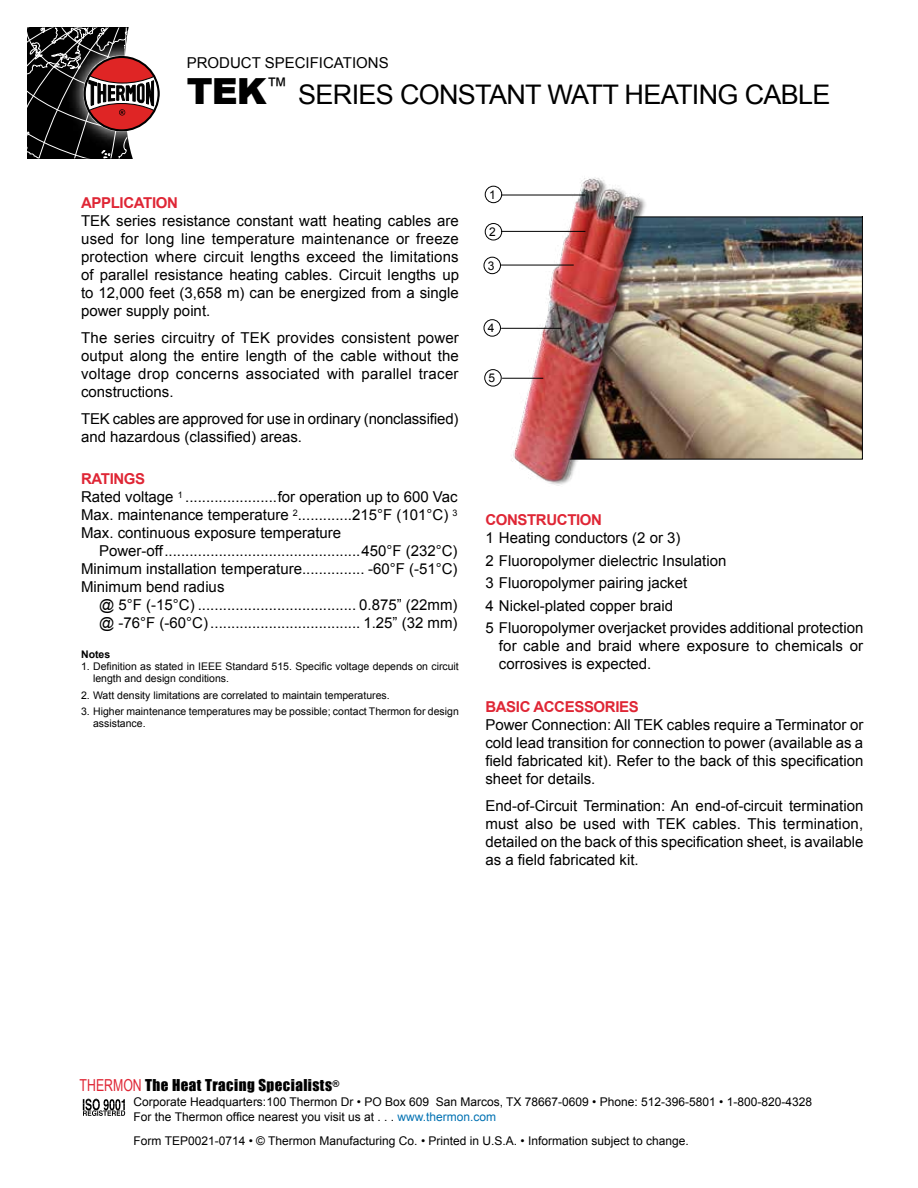
<style>
.page{position:relative;width:918px;height:1188px;background:#fff}
.page>*{position:absolute;margin:0;border:0;box-sizing:border-box;transform-origin:0 0}
.t1{font:27px "Arial";letter-spacing:-.025em;color:#000}
.t2{font:15px/18px "Arial";color:#000}
.t3{font:700 15px "Arial";letter-spacing:-.025em;color:#df2635}
.t4{font:15px "Impact";letter-spacing:.03em;color:#000}
.t5{font:15px "Arial";color:#010101}
.t6{font:12px/15px "Arial";color:#000}
.t7{font:10.5px/12px "Arial";color:#000}
.t8{font:700 10.5px "Arial";color:#000}
.s1{font-weight:900;font-size:36px}
.s2{font-weight:700;color:#df2635}
.s3{font-family:"Arial Narrow";font-size:16.5px;color:#df2635}
.s4{color:#0071b2}
</style>
<div class="page">
<svg style="left:27px;top:27px;width:132px;height:131px"></svg>
<div style="left:84px;top:56px;width:76px;height:75px;border:2px solid #000;border-radius:50%"></div>
<img style="left:698px;top:216px;width:165px;height:244px">
<img style="left:483px;top:177px;width:215px;height:309px">
<hr style="left:501px;top:195px;width:84px;height:1px;background:#000">
<hr style="left:501px;top:328px;width:60px;height:1px;background:#000">
<hr style="left:502px;top:378px;width:41px;height:1px;background:#000">
<hr style="left:500px;top:265px;width:74px;height:1px;background:#000">
<hr style="left:501px;top:231px;width:84px;height:1px;background:#000">
<div style="left:485px;top:186px;width:17px;height:17px;border:1px solid #000;border-radius:50%"></div>
<div style="left:485px;top:223px;width:17px;height:17px;border:1px solid #000;border-radius:50%"></div>
<div style="left:484px;top:257px;width:17px;height:17px;border:1px solid #000;border-radius:50%"></div>
<div style="left:484px;top:319px;width:17px;height:18px;border:1px solid #000;border-radius:50%"></div>
<div style="left:484px;top:369px;width:18px;height:17px;border:1px solid #000;border-radius:50%"></div>
<svg style="left:83px;top:1099px;width:42px;height:17px"></svg>
<p class="t5" style="left:187px;top:53px;width:203px">PRODUCT SPECIFICATIONS</p>
<h1 class="t1" style="left:187px;top:76px;width:645px"><span class="s1">TEK</span><sup>™</sup> SERIES CONSTANT WATT HEATING CABLE</h1>
<p class="t3" style="left:81px;top:192px;width:98px">APPLICATION</p>
<p class="t2" style="left:81px;top:212px;width:379px;text-align:justify">TEK series resistance constant watt heating cables are used for long line temperature maintenance or freeze protection where circuit lengths exceed the limitations of parallel resistance heating cables. Circuit lengths up to 12,000 feet (3,658 m) can be energized from a single power supply point.</p>
<p class="t2" style="left:81px;top:329px;width:379px;text-align:justify">The series circuitry of TEK provides consistent power output along the entire length of the cable without the voltage drop concerns associated with parallel tracer constructions.</p>
<p class="t2" style="left:81px;top:410px;width:379px">TEK cables are approved for use in ordinary (nonclassified) and hazardous (classified) areas.</p>
<p class="t2" style="left:81px;top:470px;width:378px"><span class="s2">RATINGS<br></span>Rated voltage <sup>1</sup> ......................for operation up to 600 Vac Max. maintenance temperature <sup>2</sup>.............215°F (101°C) <sup>3<br></sup>Max. continuous exposure temperature</p>
<p class="t2" style="left:81px;top:542px;width:378px;text-align:justify;text-indent:18px">Power-off...............................................450°F (232°C)<br>Minimum installation temperature............... -60°F (-51°C)<br>Minimum bend radius</p>
<p class="t2" style="left:99px;top:596px;width:360px">@ 5°F (-15°C) ...................................... 0.875” (22mm) @ -76°F (-60°C).................................... 1.25” (32 mm)</p>
<p class="t8" style="left:81px;top:648px;width:31px">Notes</p>
<p class="t7" style="left:93px;top:661px;width:367px;text-indent:-12px">1. Definition as stated in IEEE Standard 515. Specific voltage depends on circuit length and design conditions.</p>
<p class="t7" style="left:81px;top:689px;width:310px">2. Watt density limitations are correlated to maintain temperatures.</p>
<p class="t7" style="left:93px;top:706px;width:367px;text-indent:-12px">3. Higher maintenance temperatures may be possible; contact Thermon for design assistance.</p>
<p class="t6" style="left:489px;top:187px;width:8px">1</p>
<p class="t6" style="left:489px;top:225px;width:8px">2</p>
<p class="t6" style="left:488px;top:258px;width:8px">3</p>
<p class="t6" style="left:488px;top:321px;width:8px">4</p>
<p class="t6" style="left:489px;top:371px;width:8px">5</p>
<p class="t3" style="left:485px;top:510px;width:118px">CONSTRUCTION</p>
<p class="t2" style="left:485px;top:527px;width:379px;line-height:22.5px">1 Heating conductors (2 or 3)<br>2 Fluoropolymer dielectric Insulation<br>3 Fluoropolymer pairing jacket<br>4 Nickel-plated copper braid<br>5 Fluoropolymer overjacket provides additional protection</p>
<p class="t2" style="left:499px;top:637px;width:366px">for cable and braid where exposure to chemicals or corrosives is expected.</p>
<p class="t3" style="left:485px;top:696px;width:155px">BASIC ACCESSORIES</p>
<p class="t2" style="left:485px;top:716px;width:379px;text-align:justify">Power Connection: All TEK cables require a Terminator or cold lead transition for connection to power (available as a field fabricated kit). Refer to the back of this specification sheet for details.</p>
<p class="t2" style="left:485px;top:797px;width:380px;text-align:justify">End-of-Circuit Termination: An end-of-circuit termination must also be used with TEK cables. This termination, detailed on the back of this specification sheet, is available as a field fabricated kit.</p>
<p class="t4" style="left:80px;top:1074px;width:261px"><span class="s3">THERMON</span> The Heat Tracing Specialists<sup>®</sup></p>
<p class="t6" style="left:134px;top:1095px;width:680px">Corporate Headquarters:100 Thermon Dr • PO Box 609 San Marcos, TX 78667-0609 • Phone: 512-396-5801 • 1-800-820-4328<br>For the Thermon office nearest you visit us at . . . <span class="s4">www.thermon.com</span></p>
<p class="t6" style="left:134px;top:1134px;width:557px">Form TEP0021-0714 • © Thermon Manufacturing Co. • Printed in U.S.A. • Information subject to change.</p>
</div>
